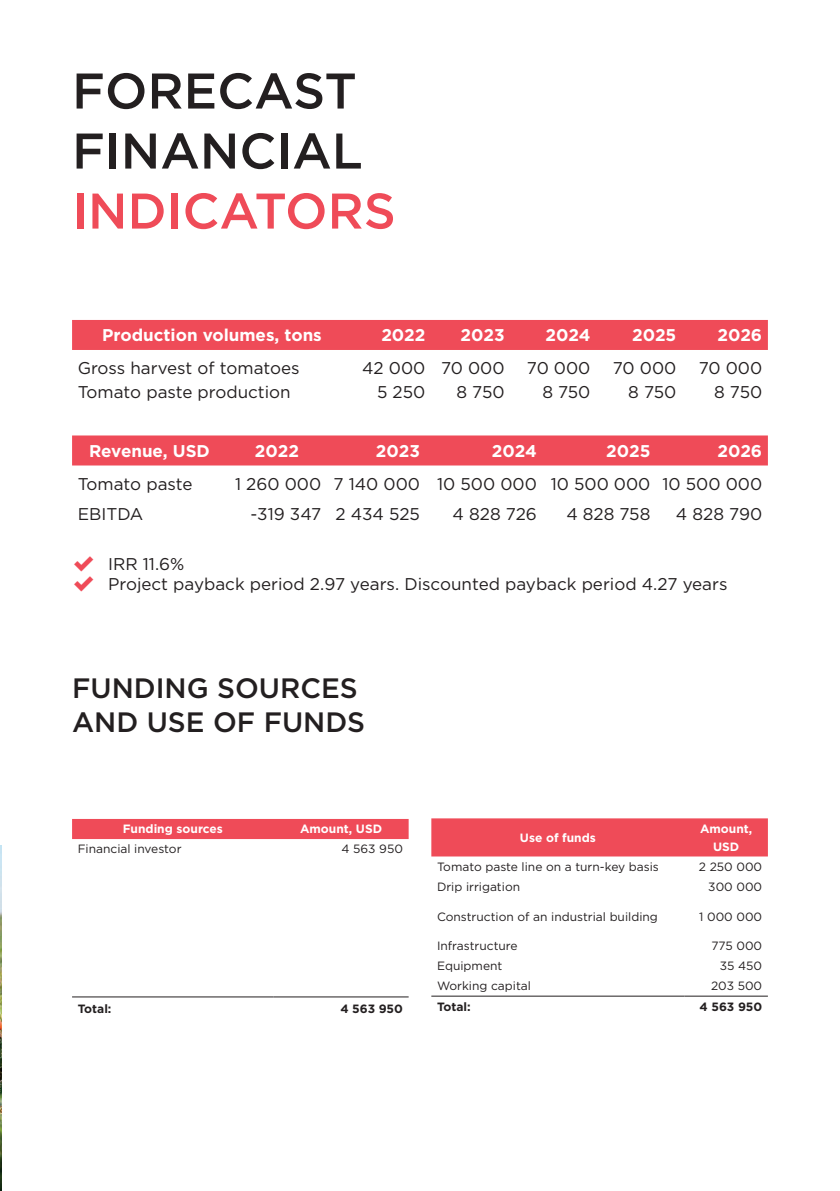
<style>
.page{position:relative;width:840px;height:1191px;background:#fff}
.page>*{position:absolute;margin:0;border:0;box-sizing:border-box;transform-origin:0 0}
.t1{font:500 50px/60px "Gotham Pro";color:#231f20}
.t2{font:500 50px "Gotham Pro";color:#ef4b58}
.t3{font:500 28px/33.6px "Gotham Pro";color:#231f20}
.t4{font:17px/20.4px "Gotham Pro";color:#231f20}
.t5{font:700 17px "Gotham Pro";color:#fff}
.t6{font:12px "Gotham Pro";color:#231f20}
.t7{font:700 12px/18px "Gotham Pro";color:#fff;text-align:center}
.t8{font:700 12px "Gotham Pro";color:#231f20}
</style>
<div class="page">
<img style="left:0;top:846px;width:1px;height:345px">
<div style="left:72px;top:320px;width:695px;height:30px;background:#ef4b58"></div>
<div style="left:72px;top:435px;width:695px;height:30px;background:#ef4b58"></div>
<div style="left:72px;top:819px;width:336px;height:20px;background:#ef4b58"></div>
<hr style="left:72px;top:996px;width:201px;height:1px;background:#231f20">
<hr style="left:273px;top:996px;width:135px;height:1px;background:#231f20">
<div style="left:431px;top:818px;width:336px;height:38px;background:#ef4b58"></div>
<hr style="left:431px;top:995px;width:253px;height:1px;background:#231f20">
<hr style="left:684px;top:995px;width:83px;height:1px;background:#231f20">
<h1 class="t1" style="left:72px;top:60px;width:292px">FORECAST<br>FINANCIAL</h1>
<h1 class="t2" style="left:72px;top:182px;width:325px">INDICATORS</h1>
<p class="t5" style="left:102px;top:325px;width:221px">Production volumes, tons</p>
<p class="t5" style="left:381px;top:325px;width:46px">2022</p>
<p class="t5" style="left:460px;top:325px;width:45px">2023</p>
<p class="t5" style="left:545px;top:325px;width:46px">2024</p>
<p class="t5" style="left:631px;top:325px;width:46px">2025</p>
<p class="t5" style="left:717px;top:325px;width:46px">2026</p>
<p class="t4" style="left:78px;top:358px;width:223px">Gross harvest of tomatoes</p>
<p class="t4" style="left:362px;top:358px;width:144px">42 000 70 000</p>
<p class="t4" style="left:526px;top:358px;width:65px">70 000</p>
<p class="t4" style="left:612px;top:358px;width:65px">70 000</p>
<p class="t4" style="left:698px;top:358px;width:65px">70 000</p>
<p class="t4" style="left:78px;top:382px;width:214px">Tomato paste production</p>
<p class="t4" style="left:377px;top:382px;width:50px">5 250</p>
<p class="t4" style="left:456px;top:382px;width:50px">8 750</p>
<p class="t4" style="left:542px;top:382px;width:50px">8 750</p>
<p class="t4" style="left:628px;top:382px;width:50px">8 750</p>
<p class="t4" style="left:713px;top:382px;width:50px">8 750</p>
<p class="t5" style="left:89px;top:441px;width:122px">Revenue, USD</p>
<p class="t5" style="left:255px;top:441px;width:46px">2022</p>
<p class="t5" style="left:376px;top:441px;width:45px">2023</p>
<p class="t5" style="left:491px;top:441px;width:46px">2024</p>
<p class="t5" style="left:606px;top:441px;width:46px">2025</p>
<p class="t5" style="left:717px;top:441px;width:46px">2026</p>
<p class="t4" style="left:78px;top:473px;width:116px">Tomato paste</p>
<p class="t4" style="left:235px;top:473px;width:528px">1 260 000 7 140 000 10 500 000 10 500 000 10 500 000</p>
<p class="t4" style="left:78px;top:503px;width:67px">EBITDA</p>
<p class="t4" style="left:250px;top:503px;width:171px">-319 347 2 434 525</p>
<p class="t4" style="left:452px;top:503px;width:86px">4 828 726</p>
<p class="t4" style="left:566px;top:503px;width:86px">4 828 758</p>
<p class="t4" style="left:675px;top:503px;width:88px">4 828 790</p>
<p class="t4" style="left:108px;top:553px;width:620px">IRR 11.6%<br>Project payback period 2.97 years. Discounted payback period 4.27 years</p>
<h2 class="t3" style="left:72px;top:670px;width:294px">FUNDING SOURCES<br>AND USE OF FUNDS</h2>
<p class="t7" style="left:123px;top:820px;width:102px">Funding sources</p>
<p class="t7" style="left:300px;top:820px;width:83px">Amount, USD</p>
<p class="t6" style="left:78px;top:842px;width:105px">Financial investor</p>
<p class="t6" style="left:341px;top:842px;width:63px">4 563 950</p>
<p class="t8" style="left:78px;top:1001px;width:35px">Total:</p>
<p class="t8" style="left:340px;top:1001px;width:64px">4 563 950</p>
<p class="t7" style="left:519px;top:828px;width:77px">Use of funds</p>
<p class="t7" style="left:699px;top:819px;width:54px">Amount,<br>USD</p>
<p class="t6" style="left:437px;top:860px;width:223px">Tomato paste line on a turn-key basis</p>
<p class="t6" style="left:698px;top:860px;width:65px">2 250 000</p>
<p class="t6" style="left:437px;top:880px;width:85px">Drip irrigation</p>
<p class="t6" style="left:708px;top:880px;width:55px">300 000</p>
<p class="t6" style="left:437px;top:909px;width:222px">Construction of an industrial building</p>
<p class="t6" style="left:698px;top:909px;width:64px">1 000 000</p>
<p class="t6" style="left:437px;top:939px;width:82px">Infrastructure</p>
<p class="t6" style="left:711px;top:939px;width:52px">775 000</p>
<p class="t6" style="left:437px;top:959px;width:67px">Equipment</p>
<p class="t6" style="left:719px;top:959px;width:44px">35 450</p>
<p class="t6" style="left:437px;top:979px;width:95px">Working capital</p>
<p class="t6" style="left:710px;top:979px;width:53px">203 500</p>
<p class="t8" style="left:437px;top:999px;width:35px">Total:</p>
<p class="t8" style="left:699px;top:999px;width:64px">4 563 950</p>
</div>
